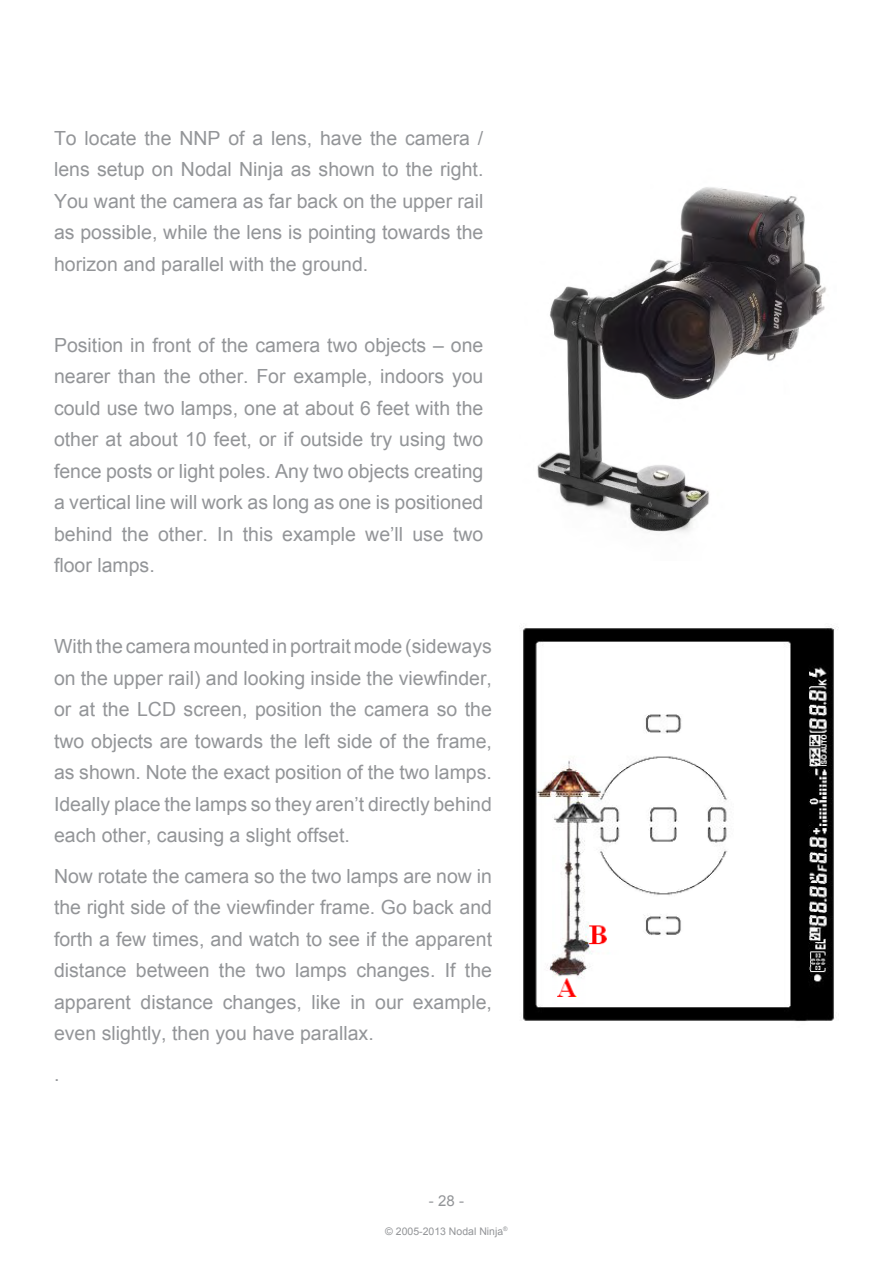
<style>
.page{position:relative;width:893px;height:1263px;background:#fff}
.page>*{position:absolute;margin:0;border:0;box-sizing:border-box;transform-origin:0 0}
.t1{font:19.5px/31.5px "Arial";color:#939598;text-align:justify}
.t2{font:15px "Arial";color:#939598}
.t3{font:10.5px "Arial";color:#939598}
</style>
<div class="page">
<img style="left:537px;top:187px;width:289px;height:345px">
<img style="left:523px;top:626px;width:316px;height:395px">
<p class="t1" style="left:54px;top:123px;width:431px">To locate the NNP of a lens, have the camera / lens setup on Nodal Ninja as shown to the right.<br>You want the camera as far back on the upper rail as possible, while the lens is pointing towards the horizon and parallel with the ground.</p>
<p class="t1" style="left:54px;top:330px;width:431px">Position in front of the camera two objects – one nearer than the other. For example, indoors you could use two lamps, one at about 6 feet with the other at about 10 feet, or if outside try using two fence posts or light poles. Any two objects creating a vertical line will work as long as one is positioned behind the other. In this example we’ll use two floor lamps.</p>
<p class="t1" style="left:54px;top:631px;width:440px">With the camera mounted in portrait mode (sideways on the upper rail) and looking inside the viewfinder, or at the LCD screen, position the camera so the two objects are towards the left side of the frame, as shown. Note the exact position of the two lamps.<br>Ideally place the lamps so they aren’t directly behind each other, causing a slight offset.</p>
<p class="t1" style="left:54px;top:860px;width:440px">Now rotate the camera so the two lamps are now in the right side of the viewfinder frame. Go back and forth a few times, and watch to see if the apparent distance between the two lamps changes. If the apparent distance changes, like in our example, even slightly, then you have parallax.</p>
<p class="t1" style="left:54px;top:1058px;width:7px">.</p>
<p class="t2" style="left:429px;top:1191px;width:37px">- 28 -</p>
<p class="t3" style="left:385px;top:1224px;width:124px">© 2005-2013 Nodal Ninja<sup>®</sup></p>
</div>
